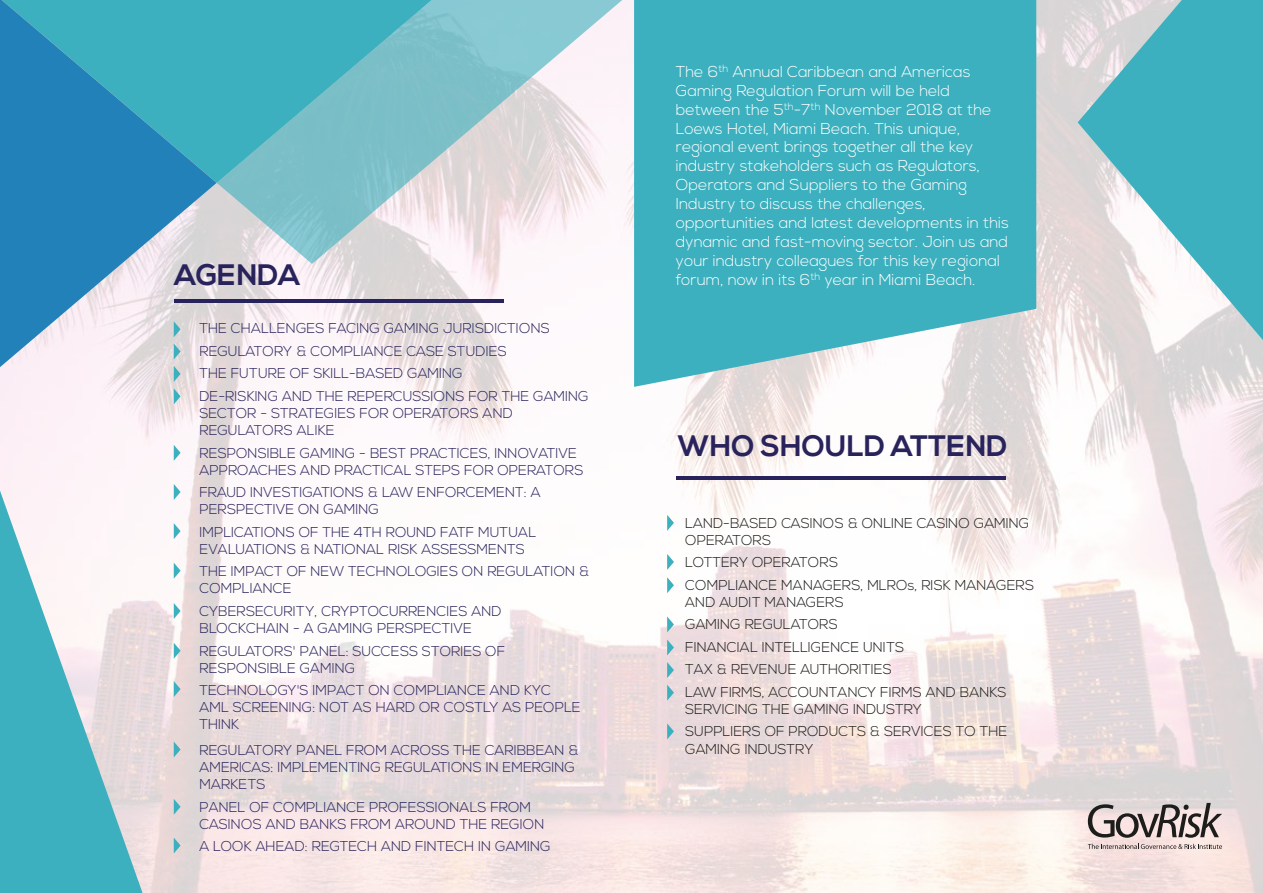
<style>
.page{position:relative;width:1263px;height:893px;background:#fff}
.page>*{position:absolute;margin:0;border:0;box-sizing:border-box;transform-origin:0 0}
.t1{font:700 29.55px "Nexa";color:#29235c}
.t2{font:300 15.75px/18.9px "Nexa";color:#fff}
.t3{font:300 14.25px/17.1px "Nexa";color:#29235c}
.t4{font:300 14.25px/22.5px "Nexa";color:#1d1d1b}
</style>
<div class="page">
<img style="left:0;top:0;width:1263px;height:893px">
<svg style="left:217px;top:0;width:417px;height:264px"></svg>
<svg style="left:217px;top:0;width:215px;height:183px;background:#5cb7c2"></svg>
<svg style="left:1078px;top:0;width:185px;height:340px;background:#86c5ce"></svg>
<svg style="left:0;top:0;width:217px;height:367px;background:#5ba5c6"></svg>
<svg style="left:0;top:491px;width:143px;height:402px"></svg>
<hr style="left:676px;top:476px;width:330px;height:3px;background:#29235c">
<hr style="left:174px;top:299px;width:330px;height:4px;background:#29235c">
<svg style="left:667px;top:515px;width:7px;height:16px"></svg>
<svg style="left:667px;top:554px;width:7px;height:16px"></svg>
<svg style="left:667px;top:577px;width:7px;height:16px"></svg>
<svg style="left:667px;top:616px;width:7px;height:16px"></svg>
<svg style="left:667px;top:639px;width:7px;height:16px"></svg>
<svg style="left:667px;top:662px;width:7px;height:16px"></svg>
<svg style="left:667px;top:685px;width:7px;height:16px"></svg>
<svg style="left:667px;top:723px;width:7px;height:16px"></svg>
<svg style="left:174px;top:344px;width:7px;height:15px"></svg>
<svg style="left:174px;top:321px;width:7px;height:16px"></svg>
<svg style="left:174px;top:366px;width:7px;height:16px"></svg>
<svg style="left:174px;top:388px;width:7px;height:16px"></svg>
<svg style="left:174px;top:445px;width:7px;height:16px"></svg>
<svg style="left:174px;top:484px;width:7px;height:16px"></svg>
<svg style="left:174px;top:523px;width:7px;height:16px"></svg>
<svg style="left:174px;top:563px;width:7px;height:16px"></svg>
<svg style="left:174px;top:603px;width:7px;height:16px"></svg>
<svg style="left:174px;top:643px;width:7px;height:16px"></svg>
<svg style="left:174px;top:681px;width:7px;height:16px"></svg>
<svg style="left:174px;top:741px;width:7px;height:16px"></svg>
<svg style="left:174px;top:799px;width:7px;height:16px"></svg>
<svg style="left:174px;top:837px;width:7px;height:16px"></svg>
<svg style="left:634px;top:0;width:402px;height:387px;background:#4db5c2"></svg>
<svg style="left:1088px;top:844px;width:134px;height:5px"></svg>
<svg style="left:1088px;top:803px;width:134px;height:35px;background:#aa9e9d"></svg>
<h1 class="t1" style="left:174px;top:258px;width:128px">AGENDA</h1>
<p class="t3" style="left:199px;top:318px;width:391px;line-height:22.5px">THE CHALLENGES FACING GAMING JURISDICTIONS REGULATORY &amp; COMPLIANCE CASE STUDIES<br>THE FUTURE OF SKILL-BASED GAMING<br>DE-RISKING AND THE REPERCUSSIONS FOR THE GAMING</p>
<p class="t3" style="left:199px;top:405px;width:315px">SECTOR - STRATEGIES FOR OPERATORS AND<br>REGULATORS ALIKE</p>
<p class="t3" style="left:199px;top:445px;width:386px">RESPONSIBLE GAMING - BEST PRACTICES, INNOVATIVE<br>APPROACHES AND PRACTICAL STEPS FOR OPERATORS</p>
<p class="t3" style="left:199px;top:484px;width:343px">FRAUD INVESTIGATIONS &amp; LAW ENFORCEMENT: A<br>PERSPECTIVE ON GAMING</p>
<p class="t3" style="left:199px;top:524px;width:338px">IMPLICATIONS OF THE 4TH ROUND FATF MUTUAL<br>EVALUATIONS &amp; NATIONAL RISK ASSESSMENTS</p>
<p class="t3" style="left:199px;top:564px;width:391px">THE IMPACT OF NEW TECHNOLOGIES ON REGULATION &amp;<br>COMPLIANCE</p>
<p class="t3" style="left:199px;top:603px;width:304px">CYBERSECURITY, CRYPTOCURRENCIES AND<br>BLOCKCHAIN - A GAMING PERSPECTIVE</p>
<p class="t3" style="left:199px;top:643px;width:307px">REGULATORS' PANEL: SUCCESS STORIES OF<br>RESPONSIBLE GAMING</p>
<p class="t3" style="left:199px;top:682px;width:383px">TECHNOLOGY'S IMPACT ON COMPLIANCE AND KYC<br>AML SCREENING: NOT AS HARD OR COSTLY AS PEOPLE<br>THINK</p>
<p class="t3" style="left:199px;top:742px;width:381px">REGULATORY PANEL FROM ACROSS THE CARIBBEAN &amp;<br>AMERICAS: IMPLEMENTING REGULATIONS IN EMERGING<br>MARKETS</p>
<p class="t3" style="left:199px;top:799px;width:346px">PANEL OF COMPLIANCE PROFESSIONALS FROM<br>CASINOS AND BANKS FROM AROUND THE REGION</p>
<p class="t3" style="left:199px;top:838px;width:353px">A LOOK AHEAD: REGTECH AND FINTECH IN GAMING</p>
<p class="t2" style="left:676px;top:63px;width:335px">The 6<sup>th</sup> Annual Caribbean and Americas Gaming Regulation Forum will be held between the 5<sup>th</sup>-7<sup>th</sup> November 2018 at the Loews Hotel, Miami Beach. This unique, regional event brings together all the key industry stakeholders such as Regulators, Operators and Suppliers to the Gaming Industry to discuss the challenges, opportunities and latest developments in this dynamic and fast-moving sector. Join us and your industry colleagues for this key regional forum, now in its 6<sup>th</sup> year in Miami Beach.</p>
<h1 class="t1" style="left:677px;top:429px;width:331px">WHO SHOULD ATTEND</h1>
<p class="t4" style="left:685px;top:515px;width:346px;line-height:17.1px">LAND-BASED CASINOS &amp; ONLINE CASINO GAMING<br>OPERATORS</p>
<p class="t4" style="left:685px;top:552px;width:350px">LOTTERY OPERATORS<br>COMPLIANCE MANAGERS, MLROs, RISK MANAGERS</p>
<p class="t4" style="left:685px;top:591px;width:323px">AND AUDIT MANAGERS<br>GAMING REGULATORS<br>FINANCIAL INTELLIGENCE UNITS<br>TAX &amp; REVENUE AUTHORITIES<br>LAW FIRMS, ACCOUNTANCY FIRMS AND BANKS</p>
<p class="t4" style="left:685px;top:698px;width:324px">SERVICING THE GAMING INDUSTRY<br>SUPPLIERS OF PRODUCTS &amp; SERVICES TO THE</p>
<p class="t4" style="left:685px;top:738px;width:130px">GAMING INDUSTRY</p>
</div>
